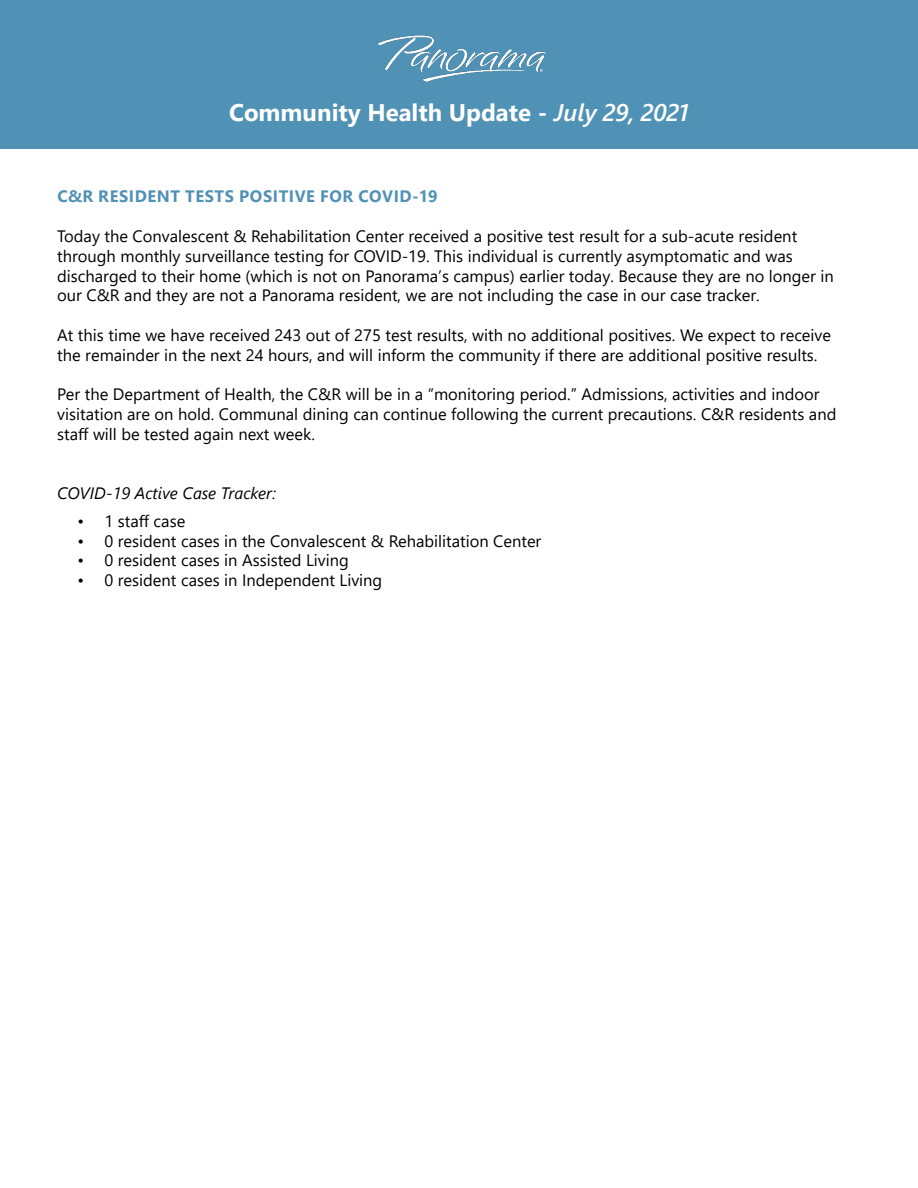
<style>
.page{position:relative;width:918px;height:1188px;background:#fff}
.page>*{position:absolute;margin:0;border:0;box-sizing:border-box;transform-origin:0 0}
.t1{font:700 24px "Segoe UI";color:#fff}
.t2{font:16.5px/19.8px "Segoe UI";color:#000}
.t3{font:700 16.5px "Segoe UI";letter-spacing:.035em;color:#5091b6}
.t4{font:italic 16.5px "Segoe UI";color:#000}
.s1{font-weight:600;font-style:italic}
</style>
<div class="page">
<div style="left:0;top:0;width:918px;height:148px;background:#5091b6"></div>
<img style="left:378px;top:35px;width:169px;height:47px">
<h1 class="t1" style="left:229px;top:90px;width:461px">Community Health Update - <span class="s1">July 29, 2021</span></h1>
<p class="t3" style="left:58px;top:181px;width:382px">C&amp;R RESIDENT TESTS POSITIVE FOR COVID-19</p>
<p class="t2" style="left:57px;top:225px;width:778px">Today the Convalescent &amp; Rehabilitation Center received a positive test result for a sub-acute resident through monthly surveillance testing for COVID-19. This individual is currently asymptomatic and was discharged to their home (which is not on Panorama’s campus) earlier today. Because they are no longer in our C&amp;R and they are not a Panorama resident, we are not including the case in our case tracker.</p>
<p class="t2" style="left:57px;top:324px;width:775px">At this time we have received 243 out of 275 test results, with no additional positives. We expect to receive the remainder in the next 24 hours, and will inform the community if there are additional positive results.</p>
<p class="t2" style="left:57px;top:383px;width:781px">Per the Department of Health, the C&amp;R will be in a “monitoring period.” Admissions, activities and indoor visitation are on hold. Communal dining can continue following the current precautions. C&amp;R residents and staff will be tested again next week.</p>
<p class="t4" style="left:57px;top:478px;width:220px">COVID-19 Active Case Tracker:</p>
<p class="t2" style="left:77px;top:510px;width:109px">• 1 staff case</p>
<p class="t2" style="left:77px;top:529px;width:465px">• 0 resident cases in the Convalescent &amp; Rehabilitation Center</p>
<p class="t2" style="left:77px;top:549px;width:273px">• 0 resident cases in Assisted Living</p>
<p class="t2" style="left:77px;top:569px;width:306px">• 0 resident cases in Independent Living</p>
</div>
